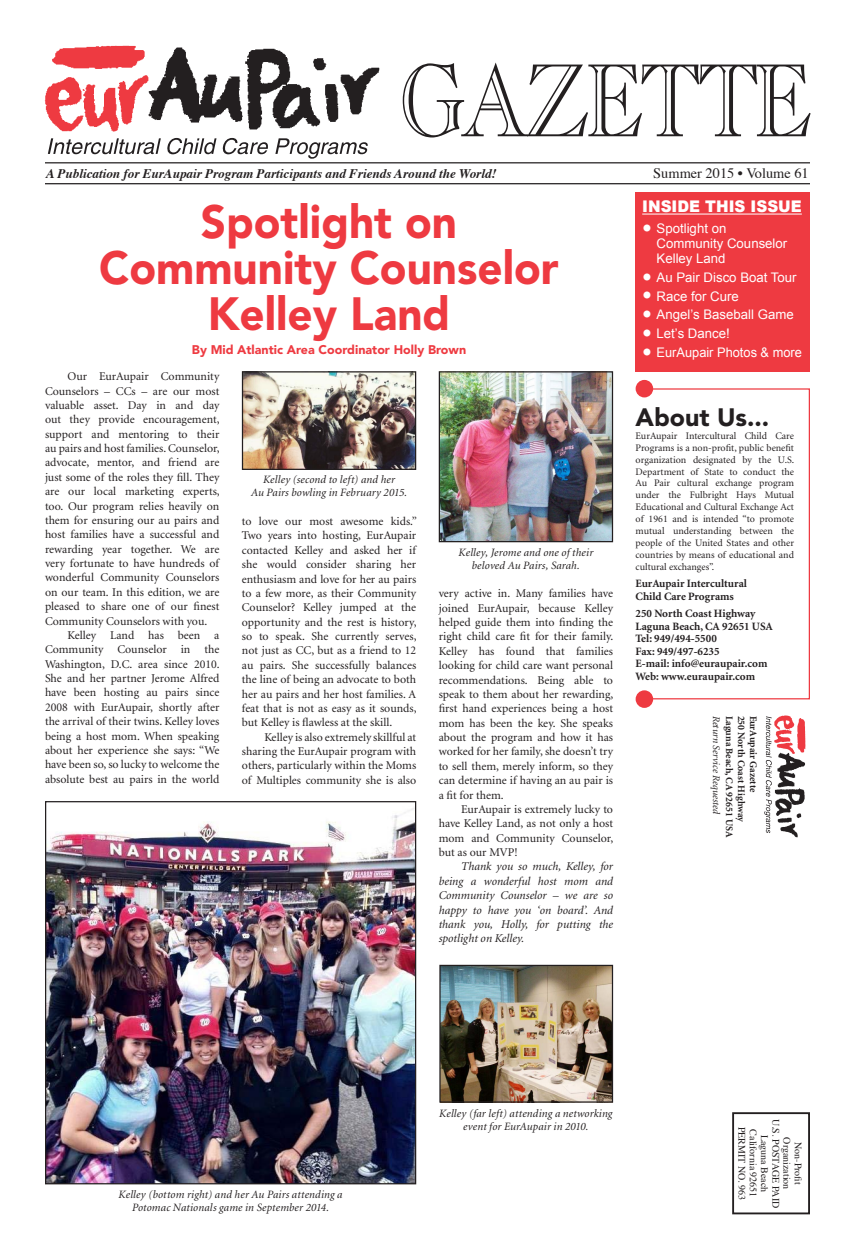
<style>
.page{position:relative;width:855px;height:1260px;background:#fff}
.page>*{position:absolute;margin:0;border:0;box-sizing:border-box;transform-origin:0 0}
.t1{font:900 46.25px/46.2px "Avenir";color:#ee3a41;text-align:center;scale:.95 1}
.t2{font:900 25px "Avenir";color:#231f20}
.t3{font:900 16.12px "Arial";color:#fff;scale:.94 1}
.t4{font:14.38px "Times";color:#231f20}
.t5{font:13.25px/15px "Arial";color:#fff}
.t6{font:italic 700 13.12px "Times";color:#231f20}
.t7{font:900 12.5px "Avenir";color:#ee3a41}
.t8{font:11.88px/14.4px "Minion";color:#231f20;text-align:justify}
.t9{font:italic 11.88px/14.4px "Minion";color:#231f20;text-align:justify}
.t10{font:italic 11.25px/13.1px "Minion";letter-spacing:.01em;color:#231f20;text-align:center}
.t11{font:700 11.25px "Minion";color:#231f20}
.t12{font:italic 10.12px "Minion";color:#231f20}
.t13{font:10px/11.9px "Minion";color:#231f20;text-align:justify}
.t14{font:10px "Times";color:#231f20}
.t15{font:700 10px "Minion";color:#231f20}
.s1{font-size:27.88px}
</style>
<div class="page">
<hr style="left:45px;top:162px;width:765px;height:1px;background:#231f20">
<hr style="left:45px;top:183px;width:765px;height:1px;background:#231f20">
<div style="left:732px;top:1112px;width:78px;height:102px;border:2px solid #231f20"></div>
<div style="left:636px;top:192px;width:174px;height:179px;background:#ee3a41"></div>
<img style="left:45px;top:46px;width:97px;height:86px">
<img style="left:142px;top:47px;width:237px;height:83px">
<svg style="left:48px;top:138px;width:220px;height:16px"></svg>
<svg style="left:275px;top:138px;width:93px;height:21px"></svg>
<img style="left:774px;top:715px;width:31px;height:36px">
<img style="left:774px;top:751px;width:31px;height:86px">
<svg style="left:764px;top:716px;width:8px;height:117px"></svg>
<hr style="left:642px;top:214px;width:160px;height:1px;background:#fff">
<div style="left:648px;top:388px;width:162px;height:311px;border:1px solid #ee3a41"></div>
<div style="left:636px;top:380px;width:17px;height:17px;background:#ee3a41;border-radius:50%"></div>
<div style="left:636px;top:690px;width:17px;height:18px;background:#ee3a41;border-radius:50%"></div>
<svg style="left:403px;top:62px;width:408px;height:76px"></svg>
<img style="left:244px;top:373px;width:170px;height:95px">
<div style="left:242px;top:371px;width:174px;height:99px;border:1px solid #231f20"></div>
<img style="left:47px;top:808px;width:367px;height:374px">
<div style="left:45px;top:801px;width:371px;height:383px;border:1px solid #231f20"></div>
<img style="left:441px;top:373px;width:170px;height:167px">
<div style="left:439px;top:371px;width:174px;height:171px;border:1px solid #231f20"></div>
<img style="left:441px;top:967px;width:170px;height:134px">
<div style="left:439px;top:965px;width:174px;height:138px;border:1px solid #231f20"></div>
<p class="t6" style="left:46px;top:161px;width:452px">A Publication for EurAupair Program Participants and Friends Around the World!</p>
<p class="t1" style="left:201px;top:198px;width:271px">Spotlight on</p>
<p class="t1" style="left:99px;top:244px;width:485px">Community Counselor<br>Kelley Land</p>
<p class="t7" style="left:192px;top:342px;width:276px">By Mid Atlantic Area Coordinator Holly Brown</p>
<p class="t8" style="left:45px;top:370px;width:176px;text-indent:23px">Our EurAupair Community Counselors – CCs – are our most valuable asset. Day in and day out they provide encouragement, support and mentoring to their au pairs and host families. Counselor, advocate, mentor, and friend are just some of the roles they fill. They are our local marketing experts, too. Our program relies heavily on them for ensuring our au pairs and host families have a successful and rewarding year together. We are very fortunate to have hundreds of wonderful Community Counselors on our team. In this edition, we are pleased to share one of our finest Community Counselors with you.</p>
<p class="t8" style="left:45px;top:628px;width:176px;text-indent:23px">Kelley Land has been a Community Counselor in the Washington, D.C. area since 2010.<br>She and her partner Jerome Alfred have been hosting au pairs since 2008 with EurAupair, shortly after the arrival of their twins. Kelley loves being a host mom. When speaking about her experience she says: “We have been so, so lucky to welcome the absolute best au pairs in the world</p>
<p class="t10" style="left:263px;top:474px;width:134px">Kelley (second to left) and her</p>
<p class="t10" style="left:251px;top:487px;width:158px">Au Pairs bowling in February 2015.</p>
<p class="t8" style="left:242px;top:515px;width:177px">to love our most awesome kids.” Two years into hosting, EurAupair contacted Kelley and asked her if she would consider sharing her enthusiasm and love for her au pairs to a few more, as their Community Counselor? Kelley jumped at the opportunity and the rest is history, so to speak. She currently serves, not just as CC, but as a friend to 12 au pairs. She successfully balances the line of being an advocate to both her au pairs and her host families. A feat that is not as easy as it sounds, but Kelley is flawless at the skill.</p>
<p class="t8" style="left:242px;top:730px;width:176px;text-indent:23px">Kelley is also extremely skillful at sharing the EurAupair program with others, particularly within the Moms of Multiples community she is also</p>
<p class="t10" style="left:459px;top:547px;width:136px">Kelley, Jerome and one of their</p>
<p class="t10" style="left:472px;top:560px;width:110px">beloved Au Pairs, Sarah.</p>
<p class="t8" style="left:439px;top:587px;width:176px">very active in. Many families have joined EurAupair, because Kelley helped guide them into finding the right child care fit for their family.<br>Kelley has found that families looking for child care want personal recommendations. Being able to speak to them about her rewarding, first hand experiences being a host mom has been the key. She speaks about the program and how it has worked for her family, she doesn’t try to sell them, merely inform, so they can determine if having an au pair is a fit for them.</p>
<p class="t8" style="left:439px;top:802px;width:176px;text-indent:23px">EurAupair is extremely lucky to have Kelley Land, as not only a host mom and Community Counselor, but as our MVP!</p>
<p class="t9" style="left:439px;top:860px;width:176px;text-indent:22px">Thank you so much, Kelley, for being a wonderful host mom and Community Counselor – we are so happy to have you ‘on board’. And thank you, Holly, for putting the spotlight on Kelley.</p>
<p class="t4" style="left:653px;top:160px;width:157px">Summer 2015 • Volume 61</p>
<p class="t3" style="left:642px;top:195px;width:171px">INSIDE THIS ISSUE</p>
<p class="t5" style="left:657px;top:221px;width:132px;text-indent:-14px"><span class="s1">•</span> Spotlight on<br>Community Counselor<br>Kelley Land</p>
<p class="t5" style="left:642px;top:270px;width:156px"><span class="s1">•</span> Au Pair Disco Boat Tour</p>
<p class="t5" style="left:642px;top:289px;width:98px"><span class="s1">•</span> Race for Cure</p>
<p class="t5" style="left:642px;top:307px;width:153px"><span class="s1">•</span> Angel’s Baseball Game</p>
<p class="t5" style="left:642px;top:326px;width:89px"><span class="s1">•</span> Let’s Dance!</p>
<p class="t5" style="left:642px;top:345px;width:161px"><span class="s1">•</span> EurAupair Photos &amp; more</p>
<p class="t2" style="left:636px;top:402px;width:135px">About Us...</p>
<p class="t13" style="left:636px;top:430px;width:160px">EurAupair Intercultural Child Care Programs is a non-profit, public benefit organization designated by the U.S.<br>Department of State to conduct the Au Pair cultural exchange program under the Fulbright Hays Mutual Educational and Cultural Exchange Act of 1961 and is intended “to promote mutual understanding between the people of the United States and other countries by means of educational and cultural exchanges”.</p>
<p class="t11" style="left:636px;top:578px;width:113px">EurAupair Intercultural</p>
<p class="t11" style="left:636px;top:590px;width:100px">Child Care Programs</p>
<p class="t11" style="left:636px;top:608px;width:121px">250 North Coast Highway</p>
<p class="t11" style="left:636px;top:620px;width:139px">Laguna Beach, CA 92651 USA</p>
<p class="t11" style="left:636px;top:633px;width:83px">Tel: 949/494-5500</p>
<p class="t11" style="left:636px;top:645px;width:86px">Fax: 949/497-6235</p>
<p class="t11" style="left:636px;top:658px;width:133px">E-mail: info@euraupair.com</p>
<p class="t11" style="left:636px;top:670px;width:121px">Web: www.euraupair.com</p>
<p class="t12" style="left:721px;top:716px;width:100px;rotate:90deg">Return Service Requested</p>
<p class="t15" style="left:735px;top:716px;width:124px;rotate:90deg">Laguna Beach, CA 92651 USA</p>
<p class="t15" style="left:747px;top:716px;width:108px;rotate:90deg">250 North Coast Highway</p>
<p class="t15" style="left:759px;top:716px;width:78px;rotate:90deg">EurAupair Gazette</p>
<p class="t10" style="left:119px;top:1188px;width:226px">Kelley (bottom right) and her Au Pairs attending a</p>
<p class="t10" style="left:132px;top:1201px;width:199px">Potomac Nationals game in September 2014.</p>
<p class="t10" style="left:439px;top:1107px;width:175px">Kelley (far left) attending a networking event for EurAupair in 2010.</p>
<p class="t14" style="left:785px;top:1119px;width:91px;rotate:90deg">U.S. POSTAGE PAID</p>
<p class="t14" style="left:751px;top:1127px;width:75px;rotate:90deg">PERMIT NO. 963</p>
<p class="t14" style="left:763px;top:1129px;width:70px;rotate:90deg">California 92651</p>
<p class="t14" style="left:774px;top:1135px;width:59px;rotate:90deg">Laguna Beach</p>
<p class="t14" style="left:796px;top:1137px;width:54px;rotate:90deg">Organization</p>
<p class="t14" style="left:808px;top:1142px;width:44px;rotate:90deg">Non-Profit</p>
</div>
